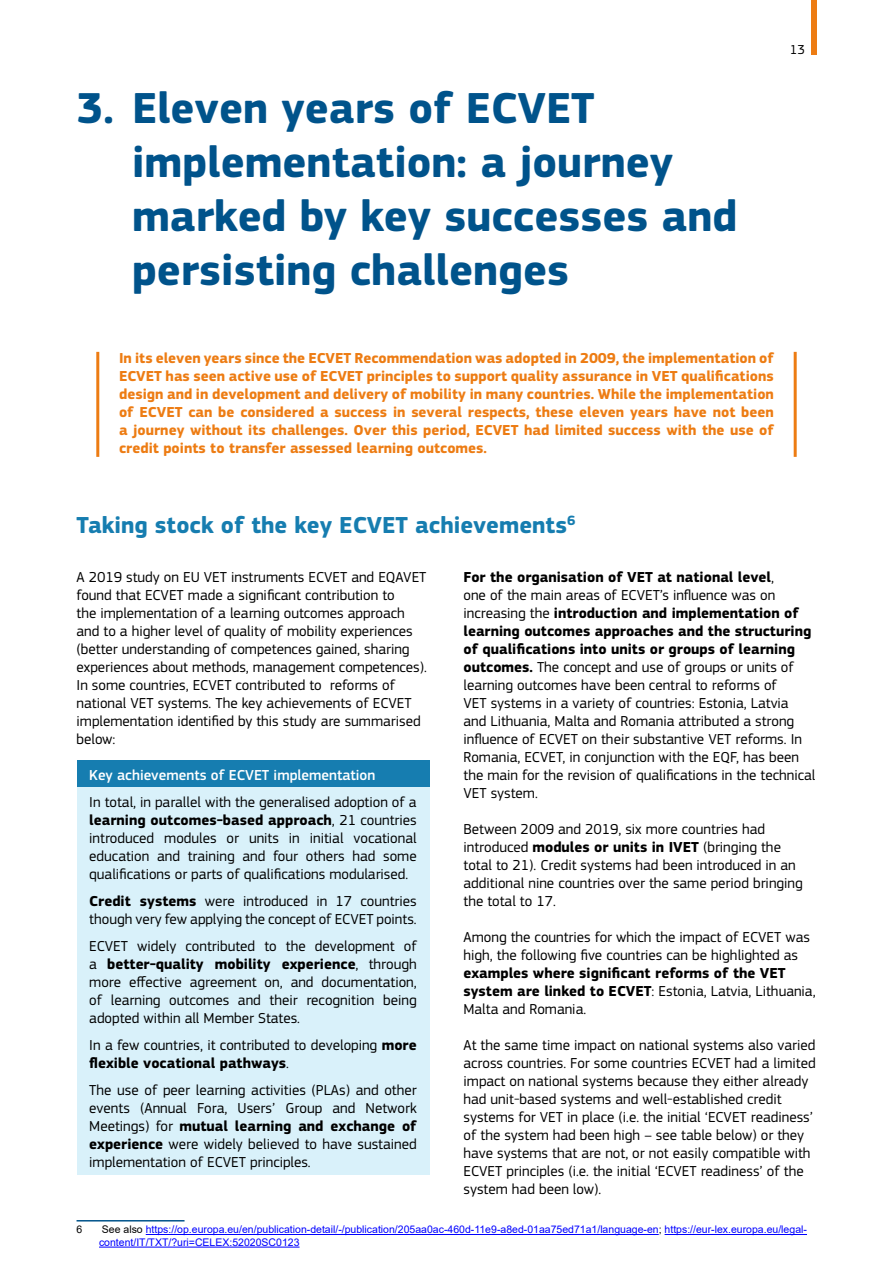
<style>
.page{position:relative;width:893px;height:1263px;background:#fff}
.page>*{position:absolute;margin:0;border:0;box-sizing:border-box;transform-origin:0 0}
.Heading_1{font:700 45px/54px "EC Square Sans Pro";color:#00538b}
.heading_2{font:700 24px "EC Square Sans Pro";color:#167db0}
.body_text{font:15px/18px "EC Square Sans Pro";color:#000}
.KA_text{font:15px/18px "EC Square Sans Pro";color:#000;text-align:justify}
.heading_descp{font:700 15px/18px "EC Square Sans Pro";color:#ed7c13;text-align:justify}
.key_achivements{font:500 15px "EC Square Sans Pro";color:#fff}
.t1{font:13.5px "EC Square Sans Pro";color:#000}
.footnote{font:10.5px/12.6px "Arial";color:#00f}
.footnote-2{font:10.5px "Arial";color:#000}
.s1{font-weight:700}
.s2{color:#000}
</style>
<div class="page">
<div style="left:811px;top:0;width:5px;height:54px;background:#ed7c13"></div>
<hr style="left:96px;top:352px;width:3px;height:105px;background:#ed7c13">
<hr style="left:794px;top:352px;width:3px;height:105px;background:#ed7c13">
<hr style="left:77px;top:1220px;width:108px;height:1px;background:#00538b">
<hr style="left:146px;top:1234px;width:513px;height:1px;background:#00f">
<hr style="left:665px;top:1234px;width:142px;height:1px;background:#00f">
<hr style="left:99px;top:1247px;width:201px;height:1px;background:#00f">
<div style="left:77px;top:760px;width:352px;height:28px;background:#167db0"></div>
<div style="left:77px;top:787px;width:352px;height:100px;background:#d9f1fa"></div>
<div style="left:77px;top:886px;width:352px;height:46px;background:#d9f1fa"></div>
<div style="left:77px;top:931px;width:352px;height:100px;background:#d9f1fa"></div>
<div style="left:77px;top:1030px;width:352px;height:46px;background:#d9f1fa"></div>
<div style="left:77px;top:1075px;width:352px;height:100px;background:#d9f1fa"></div>
<h1 class="Heading_1" style="left:132px;top:83px;width:607px;text-indent:-55px">3. Eleven years of ECVET implementation: a journey marked by key successes and persisting challenges</h1>
<p class="t1" style="left:790px;top:41px;width:17px">13</p>
<p class="heading_descp" style="left:119px;top:350px;width:656px">In its eleven years since the ECVET Recommendation was adopted in 2009, the implementation of ECVET has seen active use of ECVET principles to support quality assurance in VET qualifications design and in development and delivery of mobility in many countries. While the implementation of ECVET can be considered a success in several respects, these eleven years have not been a journey without its challenges. Over this period, ECVET had limited success with the use of credit points to transfer assessed learning outcomes.</p>
<h2 class="heading_2" style="left:77px;top:511px;width:500px">Taking stock of the key ECVET achievements<sup>6</sup></h2>
<p class="body_text" style="left:77px;top:568px;width:352px">A 2019 study on EU VET instruments ECVET and EQAVET found that ECVET made a significant contribution to<br>the implementation of a learning outcomes approach and to a higher level of quality of mobility experiences (better understanding of competences gained, sharing experiences about methods, management competences).<br>In some countries, ECVET contributed to reforms of national VET systems. The key achievements of ECVET implementation identified by this study are summarised below:</p>
<p class="key_achivements" style="left:89px;top:766px;width:288px">Key achievements of ECVET implementation</p>
<p class="KA_text" style="left:89px;top:793px;width:329px">In total, in parallel with the generalised adoption of a <span class="s1">learning outcomes-based approach</span>, 21 countries introduced modules or units in initial vocational education and training and four others had some qualifications or parts of qualifications modularised.</p>
<p class="KA_text" style="left:89px;top:892px;width:329px"><span class="s1">Credit systems</span> were introduced in 17 countries though very few applying the concept of ECVET points.</p>
<p class="KA_text" style="left:89px;top:937px;width:329px">ECVET widely contributed to the development of a <span class="s1">better-quality mobility experience</span>, through more effective agreement on, and documentation, of learning outcomes and their recognition being adopted within all Member States.</p>
<p class="KA_text" style="left:89px;top:1036px;width:329px">In a few countries, it contributed to developing <span class="s1">more flexible vocational pathways</span>.</p>
<p class="KA_text" style="left:89px;top:1081px;width:329px">The use of peer learning activities (PLAs) and other events (Annual Fora, Users’ Group and Network Meetings) for <span class="s1">mutual learning and exchange of experience</span> were widely believed to have sustained implementation of ECVET principles.</p>
<p class="body_text" style="left:463px;top:568px;width:353px"><span class="s1">For the organisation of VET at national level</span>,<br>one of the main areas of ECVET’s influence was on increasing the <span class="s1">introduction and implementation of learning outcomes approaches and the structuring of qualifications into units or groups of learning outcomes.</span> The concept and use of groups or units of learning outcomes have been central to reforms of<br>VET systems in a variety of countries: Estonia, Latvia and Lithuania, Malta and Romania attributed a strong influence of ECVET on their substantive VET reforms. In Romania, ECVET, in conjunction with the EQF, has been the main for the revision of qualifications in the technical VET system.</p>
<p class="body_text" style="left:463px;top:820px;width:341px">Between 2009 and 2019, six more countries had introduced <span class="s1">modules or units in IVET</span> (bringing the total to 21). Credit systems had been introduced in an additional nine countries over the same period bringing the total to 17.</p>
<p class="body_text" style="left:463px;top:928px;width:354px">Among the countries for which the impact of ECVET was high, the following five countries can be highlighted as <span class="s1">examples where significant reforms of the VET system are linked to ECVET</span>: Estonia, Latvia, Lithuania, Malta and Romania.</p>
<p class="body_text" style="left:463px;top:1036px;width:354px">At the same time impact on national systems also varied across countries. For some countries ECVET had a limited impact on national systems because they either already had unit-based systems and well-established credit systems for VET in place (i.e. the initial ‘ECVET readiness’ of the system had been high – see table below) or they have systems that are not, or not easily compatible with ECVET principles (i.e. the initial ‘ECVET readiness’ of the system had been low).</p>
<p class="footnote-2" style="left:77px;top:1222px;width:7px">6</p>
<p class="footnote" style="left:99px;top:1223px;width:709px"><span class="s2">See also</span> https://op.europa.eu/en/publication-detail/-/publication/205aa0ac-460d-11e9-a8ed-01aa75ed71a1/language-en<span class="s2">;</span> https://eur-lex.europa.eu/legal&shy;content/IT/TXT/?uri=CELEX:52020SC0123</p>
</div>
